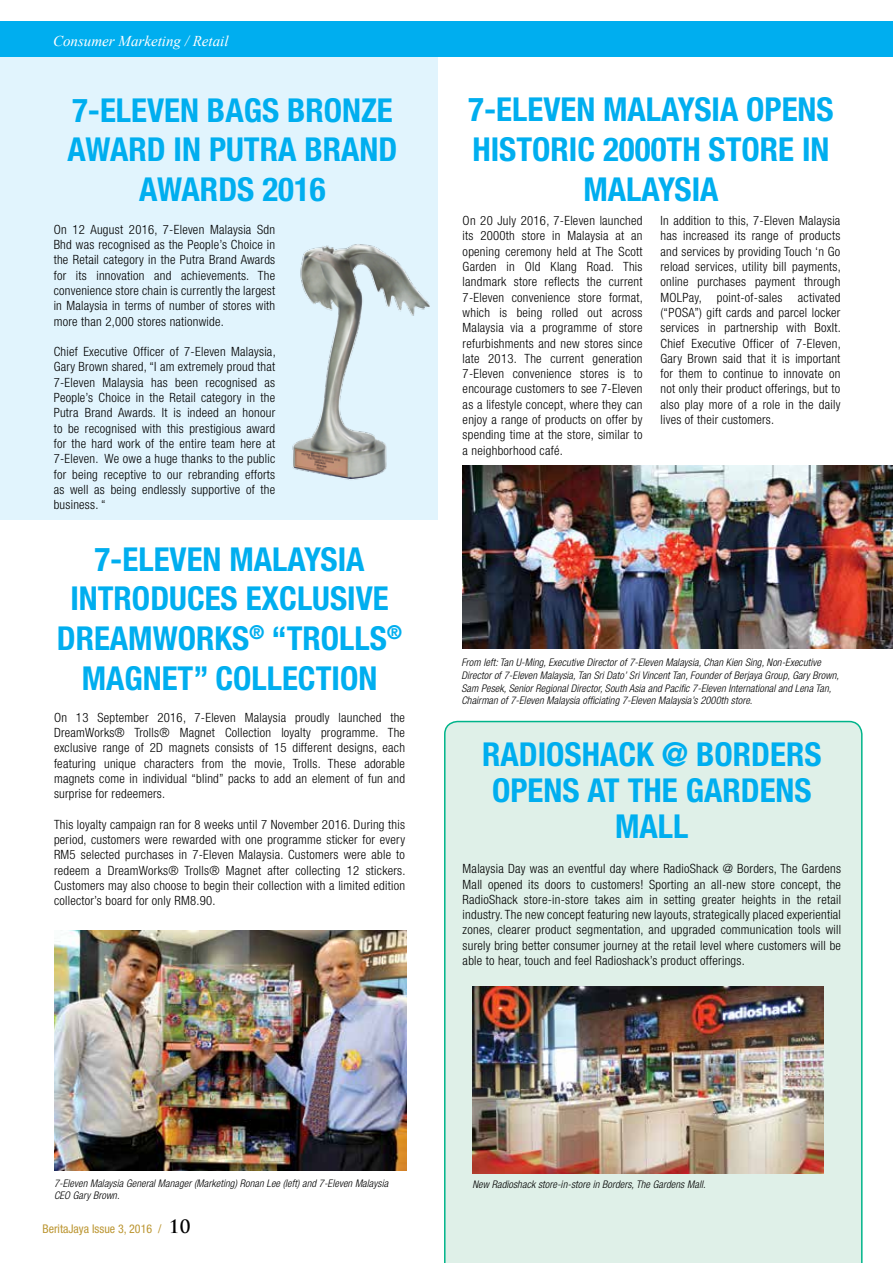
<style>
.page{position:relative;width:893px;height:1263px;background:#fff}
.page>*{position:absolute;margin:0;border:0;box-sizing:border-box;transform-origin:0 0}
.t1{font:700 condensed 33px/39.6px "Helvetica Neue LT Std";color:#00aeef;text-align:center}
.t2{font:italic 15px "Times New Roman";color:#fff}
.t3{font:300 condensed 12.75px/15.3px "Helvetica Neue LT Std";letter-spacing:.02em;color:#000;text-align:justify}
.t4{font:condensed 12px "Helvetica Neue LT Std";color:#bc9632}
.t5{font:italic 300 condensed 10.5px/12.6px "Helvetica Neue LT Std";letter-spacing:.01em;color:#000}
.s1{font-family:"Trajan Pro";font-weight:700;font-stretch:normal;font-size:18px;color:#000}
</style>
<div class="page">
<div style="left:444px;top:721px;width:418px;height:542px;background:#dff0e8"></div>
<img style="left:463px;top:465px;width:430px;height:183px">
<div style="left:0;top:47px;width:438px;height:472px;background:#e1f4fd"></div>
<img style="left:54px;top:930px;width:353px;height:240px">
<img style="left:292px;top:244px;width:138px;height:236px">
<img style="left:472px;top:987px;width:352px;height:186px">
<div style="left:0;top:21px;width:893px;height:36px;background:#00aeef"></div>
<p class="t2" style="left:53px;top:31px;width:177px">Consumer Marketing / Retail</p>
<h1 class="t1" style="left:68px;top:90px;width:331px">7-ELEVEN BAGS BRONZE<br>AWARD IN PUTRA BRAND<br>AWARDS 2016</h1>
<p class="t3" style="left:54px;top:221px;width:223px">On 12 August 2016, 7-Eleven Malaysia Sdn Bhd was recognised as the People’s Choice in the Retail category in the Putra Brand Awards for its innovation and achievements. The convenience store chain is currently the largest in Malaysia in terms of number of stores with more than 2,000 stores nationwide.</p>
<p class="t3" style="left:54px;top:344px;width:224px">Chief Executive Officer of 7-Eleven Malaysia, Gary Brown shared, “I am extremely proud that 7-Eleven Malaysia has been recognised as People’s Choice in the Retail category in the Putra Brand Awards. It is indeed an honour to be recognised with this prestigious award for the hard work of the entire team here at 7-Eleven. We owe a huge thanks to the public for being receptive to our rebranding efforts as well as being endlessly supportive of the business. “</p>
<h1 class="t1" style="left:57px;top:539px;width:347px">7-ELEVEN MALAYSIA<br>INTRODUCES EXCLUSIVE<br>DREAMWORKS<sup>®</sup> “TROLLS<sup>®<br></sup>MAGNET” COLLECTION</h1>
<p class="t3" style="left:54px;top:709px;width:353px">On 13 September 2016, 7-Eleven Malaysia proudly launched the DreamWorks® Trolls® Magnet Collection loyalty programme. The exclusive range of 2D magnets consists of 15 different designs, each featuring unique characters from the movie, Trolls. These adorable magnets come in individual “blind” packs to add an element of fun and surprise for redeemers.</p>
<p class="t3" style="left:54px;top:816px;width:353px">This loyalty campaign ran for 8 weeks until 7 November 2016. During this period, customers were rewarded with one programme sticker for every RM5 selected purchases in 7-Eleven Malaysia. Customers were able to redeem a DreamWorks® Trolls® Magnet after collecting 12 stickers.<br>Customers may also choose to begin their collection with a limited edition collector’s board for only RM8.90.</p>
<h1 class="t1" style="left:468px;top:89px;width:367px">7-ELEVEN MALAYSIA OPENS<br>HISTORIC 2000TH STORE IN<br>MALAYSIA</h1>
<p class="t3" style="left:463px;top:213px;width:182px">On 20 July 2016, 7-Eleven launched its 2000th store in Malaysia at an opening ceremony held at The Scott Garden in Old Klang Road. This landmark store reflects the current 7-Eleven convenience store format, which is being rolled out across Malaysia via a programme of store refurbishments and new stores since late 2013. The current generation 7-Eleven convenience stores is to encourage customers to see 7-Eleven as a lifestyle concept, where they can enjoy a range of products on offer by spending time at the store, similar to a neighborhood café.</p>
<p class="t3" style="left:660px;top:213px;width:182px">In addition to this, 7-Eleven Malaysia has increased its range of products and services by providing Touch ‘n Go reload services, utility bill payments, online purchases payment through MOLPay, point-of-sales activated (“POSA”) gift cards and parcel locker services in partnership with BoxIt.<br>Chief Executive Officer of 7-Eleven, Gary Brown said that it is important for them to continue to innovate on not only their product offerings, but to also play more of a role in the daily lives of their customers.</p>
<p class="t5" style="left:461px;top:657px;width:379px">From left: Tan U-Ming, Executive Director of 7-Eleven Malaysia, Chan Kien Sing, Non-Executive Director of 7-Eleven Malaysia, Tan Sri Dato’ Sri Vincent Tan, Founder of Berjaya Group, Gary Brown, Sam Pesek, Senior Regional Director, South Asia and Pacific 7-Eleven International and Lena Tan, Chairman of 7-Eleven Malaysia officiating 7-Eleven Malaysia’s 2000th store.</p>
<h1 class="t1" style="left:482px;top:736px;width:341px;line-height:36px">RADIOSHACK @ BORDERS<br>OPENS AT THE GARDENS<br>MALL</h1>
<p class="t3" style="left:463px;top:861px;width:380px">Malaysia Day was an eventful day where RadioShack @ Borders, The Gardens Mall opened its doors to customers! Sporting an all-new store concept, the RadioShack store-in-store takes aim in setting greater heights in the retail industry. The new concept featuring new layouts, strategically placed experiential zones, clearer product segmentation, and upgraded communication tools will surely bring better consumer journey at the retail level where customers will be able to hear, touch and feel Radioshack’s product offerings.</p>
<p class="t5" style="left:54px;top:1177px;width:336px">7-Eleven Malaysia General Manager (Marketing) Ronan Lee (left) and 7-Eleven Malaysia<br>CEO Gary Brown.</p>
<p class="t4" style="left:43px;top:1222px;width:149px">BeritaJaya Issue 3, 2016 / <span class="s1">10</span></p>
<p class="t5" style="left:472px;top:1178px;width:235px">New Radioshack store-in-store in Borders, The Gardens Mall.</p>
</div>
